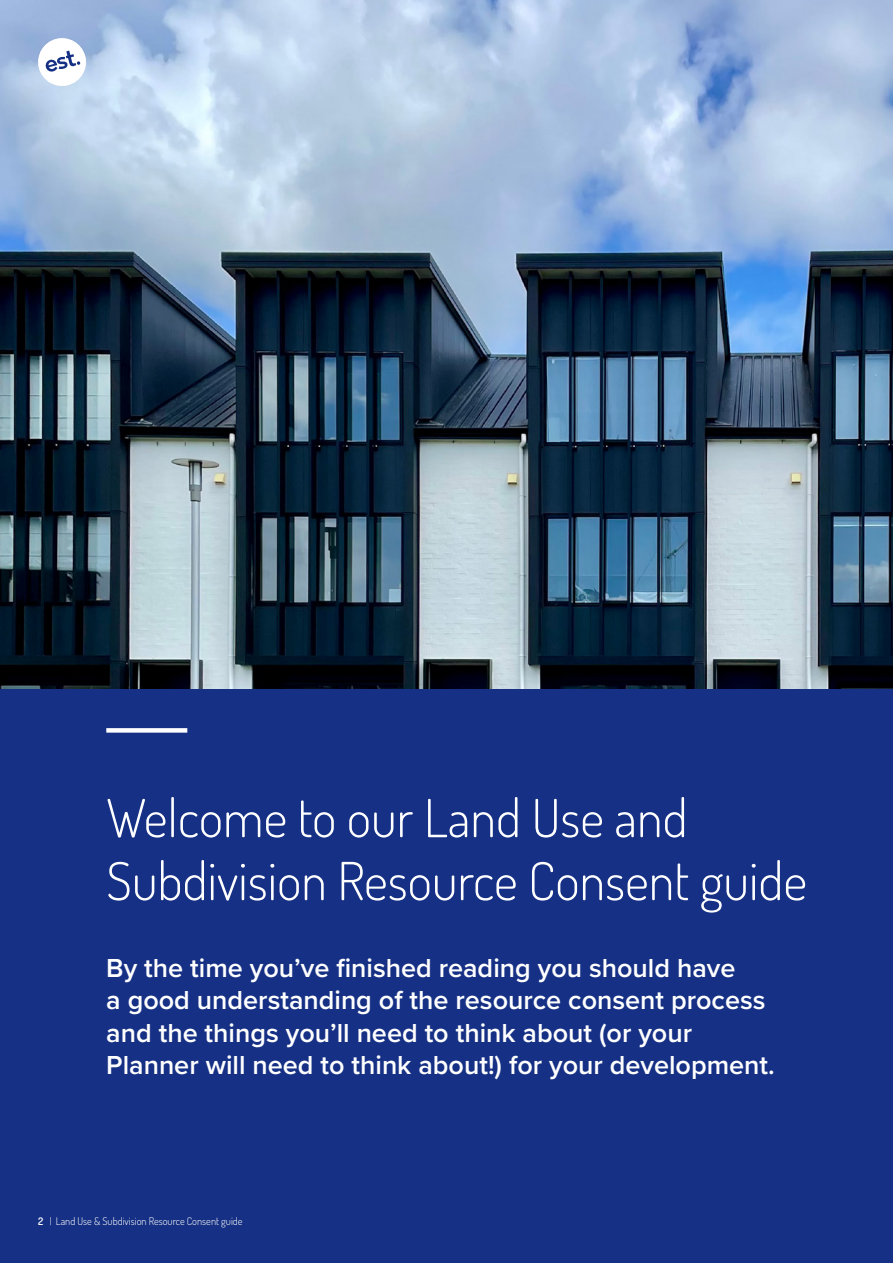
<style>
.page{position:relative;width:893px;height:1263px;background:#fff}
.page>*{position:absolute;margin:0;border:0;box-sizing:border-box;transform-origin:0 0}
.t1{font:52.5px/63px "Dosis";color:#fff}
.t2{font:600 27px/32.4px "Proxima Nova";color:#fff}
.t3{font:10.5px "Dosis";color:#fff}
</style>
<div class="page">
<img style="left:0;top:0;width:893px;height:690px">
<div style="left:0;top:690px;width:893px;height:573px;background:#153084"></div>
<div style="left:106px;top:728px;width:81px;height:5px;background:#fff"></div>
<svg style="left:36px;top:36px;width:52px;height:52px"></svg>
<h1 class="t1" style="left:106px;top:784px;width:702px">Welcome to our Land Use and<br>Subdivision Resource Consent guide</h1>
<p class="t2" style="left:106px;top:951px;width:670px">By the time you’ve finished reading you should have<br>a good understanding of the resource consent process and the things you’ll need to think about (or your Planner will need to think about!) for your development.</p>
<p class="t3" style="left:38px;top:1213px;width:206px">2 | Land Use &amp; Subdivision Resource Consent guide</p>
</div>
